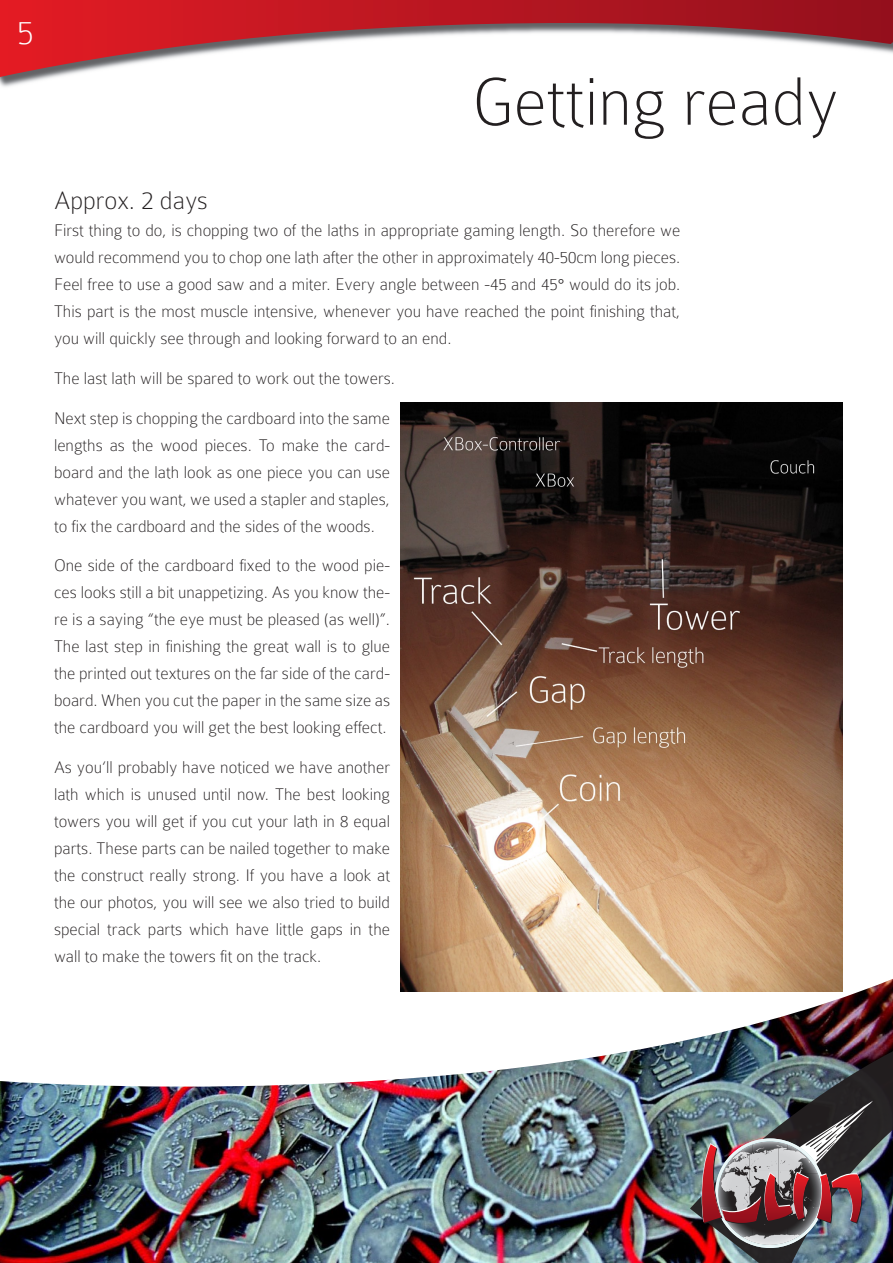
<style>
.page{position:relative;width:893px;height:1263px;background:#fff}
.page>*{position:absolute;margin:0;border:0;box-sizing:border-box;transform-origin:0 0}
.t1{font:100 72px "Colaborate";color:#231f20}
.t2{font:100 36px "Colaborate";color:#fff}
.t3{font:100 27px "Colaborate";color:#231f20}
.t4{font:100 18px/27px "Colaborate";color:#231f20;text-align:justify}
</style>
<div class="page">
<img style="left:0;top:979px;width:893px;height:284px">
<svg style="left:0;top:0;width:893px;height:77px"></svg>
<img style="left:690px;top:1004px;width:203px;height:259px">
<img style="left:702px;top:1101px;width:171px;height:147px">
<img style="left:401px;top:403px;width:441px;height:588px">
<h2 class="t2" style="left:17px;top:14px;width:18px">5</h2>
<h1 class="t1" style="left:472px;top:65px;width:368px">Getting ready</h1>
<h3 class="t3" style="left:54px;top:187px;width:155px">Approx. 2 days</h3>
<p class="t4" style="left:54px;top:217px;width:628px">First thing to do, is chopping two of the laths in appropriate gaming length. So therefore we would recommend you to chop one lath after the other in approximately 40-50cm long pieces.<br>Feel free to use a good saw and a miter. Every angle between -45 and 45° would do its job.<br>This part is the most muscle intensive, whenever you have reached the point finishing that, you will quickly see through and looking forward to an end.</p>
<p class="t4" style="left:54px;top:365px;width:343px">The last lath will be spared to work out the towers.</p>
<p class="t4" style="left:54px;top:404px;width:338px">Next step is chopping the cardboard into the same lengths as the wood pieces. To make the card&shy;board and the lath look as one piece you can use whatever you want, we used a stapler and staples, to fix the cardboard and the sides of the woods.</p>
<p class="t4" style="left:54px;top:552px;width:338px">One side of the cardboard fixed to the wood pie&shy;ces looks still a bit unappetizing. As you know the&shy;re is a saying “the eye must be pleased (as well)”.<br>The last step in finishing the great wall is to glue the printed out textures on the far side of the card&shy;board. When you cut the paper in the same size as the cardboard you will get the best looking effect.</p>
<p class="t4" style="left:54px;top:754px;width:338px">As you‘ll probably have noticed we have another lath which is unused until now. The best looking towers you will get if you cut your lath in 8 equal parts. These parts can be nailed together to make the construct really strong. If you have a look at the our photos, you will see we also tried to build special track parts which have little gaps in the wall to make the towers fit on the track.</p>
</div>
